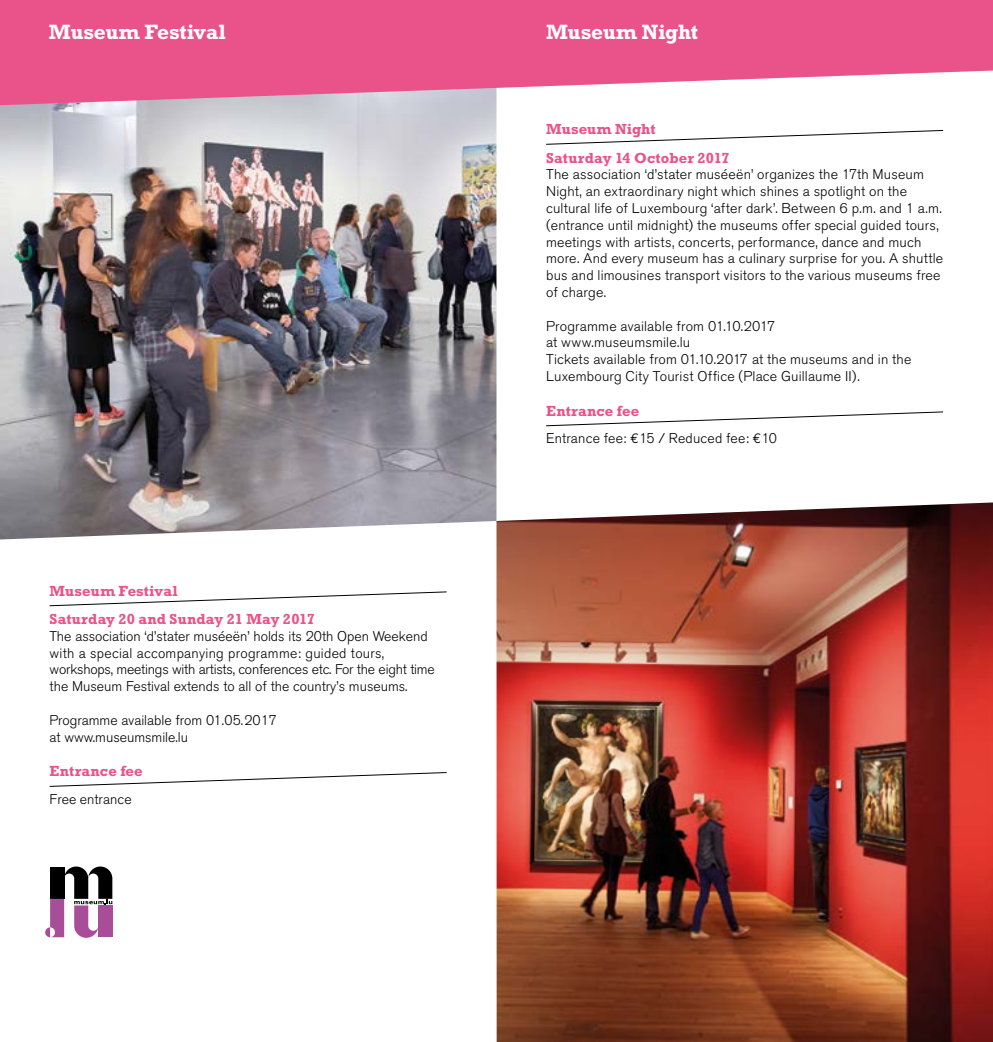
<style>
.page{position:relative;width:993px;height:1042px;background:#fff}
.page>*{position:absolute;margin:0;border:0;box-sizing:border-box;transform-origin:0 0}
.t1{font:700 21px "Rockwell Std";letter-spacing:-.01em;color:#fff}
.t2{font:700 14.88px/28.3px "Rockwell Std";letter-spacing:.005em;color:#ea528a}
.t3{font:300 14px/16.8px "Akzidenz Grotesk BE";letter-spacing:.01em;color:#000}
.s1{font-family:"Euro Mono Std";font-weight:400}
</style>
<div class="page">
<img style="left:0;top:106px;width:496px;height:433px">
<svg style="left:0;top:0;width:992px;height:106px;fill:#ea528a"></svg>
<img style="left:496px;top:502px;width:496px;height:540px">
<svg style="left:49px;top:591px;width:398px;height:15px"></svg>
<svg style="left:49px;top:772px;width:398px;height:15px"></svg>
<svg style="left:45px;top:866px;width:67px;height:72px"></svg>
<div style="left:98px;top:905px;width:14px;height:32px;background:#a84d97"></div>
<svg style="left:546px;top:130px;width:397px;height:15px"></svg>
<svg style="left:546px;top:411px;width:397px;height:15px"></svg>
<h1 class="t1" style="left:49px;top:20px;width:178px">Museum Festival</h1>
<h1 class="t1" style="left:546px;top:20px;width:153px">Museum Night</h1>
<p class="t2" style="left:50px;top:576px;width:267px">Museum Festival<br>Saturday 20 and Sunday 21 May 2017</p>
<p class="t3" style="left:50px;top:628px;width:386px">The association ‘d’stater muséeën’ holds its 20th Open Weekend with a special accompanying programme: guided tours, workshops, meetings with artists, conferences etc. For the eight time the Museum Festival extends to all of the country’s museums.</p>
<p class="t3" style="left:50px;top:712px;width:229px">Programme available from 01.05.2017 at www.museumsmile.lu</p>
<p class="t2" style="left:50px;top:757px;width:95px">Entrance fee</p>
<p class="t3" style="left:50px;top:790px;width:83px">Free entrance</p>
<p class="t2" style="left:546px;top:115px;width:185px">Museum Night<br>Saturday 14 October 2017</p>
<p class="t3" style="left:546px;top:166px;width:398px">The association ‘d’stater muséeën’ organizes the 17th Museum Night, an extraordinary night which shines a spotlight on the cultural life of Luxembourg ‘after dark’. Between 6 p.m. and 1 a.m. (entrance until midnight) the museums offer special guided tours, meetings with artists, concerts, performance, dance and much more. And every museum has a culinary surprise for you. A shuttle bus and limousines transport visitors to the various museums free of charge.</p>
<p class="t3" style="left:546px;top:318px;width:367px">Programme available from 01.10.2017<br>at www.museumsmile.lu<br>Tickets available from 01.10.2017 at the museums and in the Luxembourg City Tourist Office (Place Guillaume II).</p>
<p class="t2" style="left:546px;top:396px;width:95px">Entrance fee</p>
<p class="t3" style="left:546px;top:430px;width:232px">Entrance fee: <span class="s1">€</span> 15 / Reduced fee: <span class="s1">€</span> 10</p>
</div>
